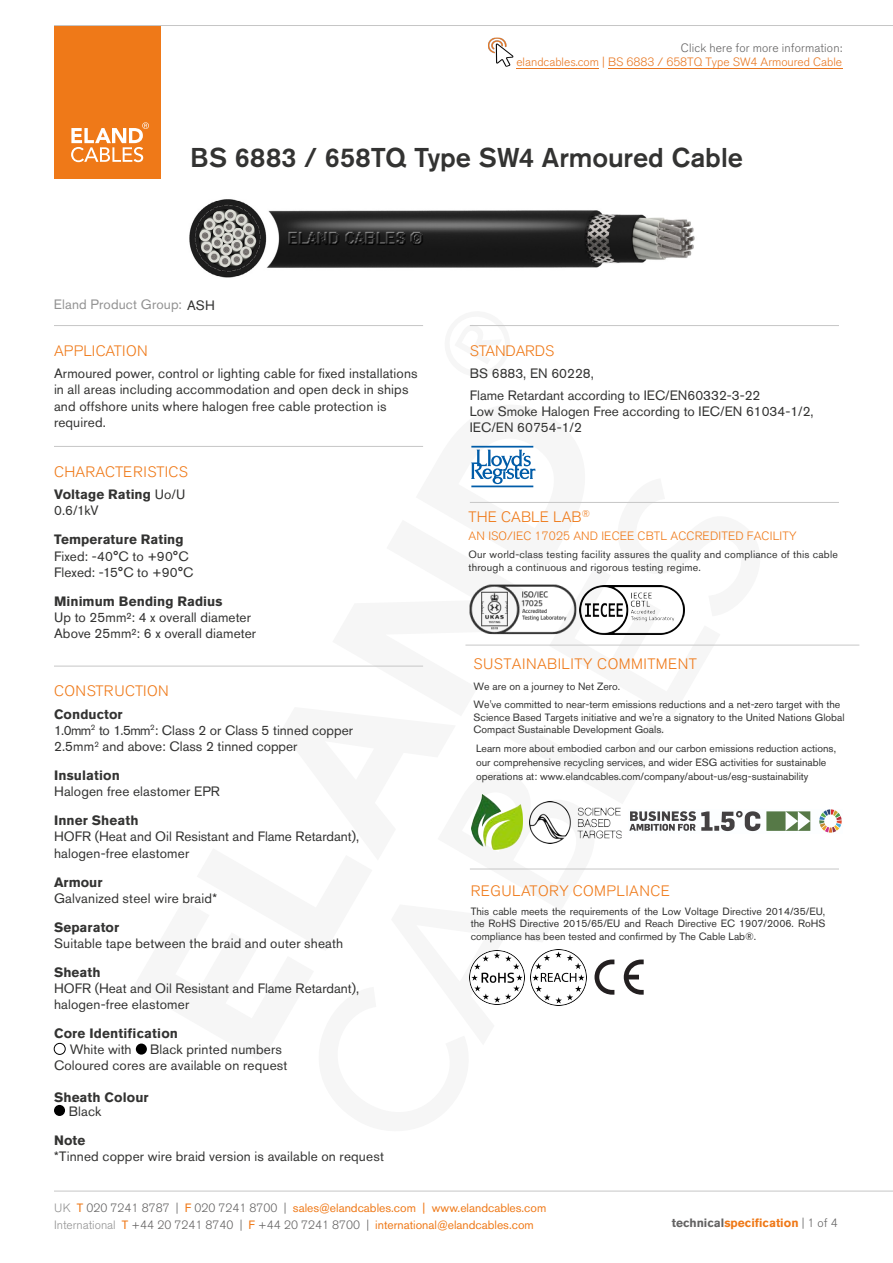
<style>
.page{position:relative;width:893px;height:1263px;background:#fff}
.page>*{position:absolute;margin:0;border:0;box-sizing:border-box;transform-origin:0 0}
.t1{font:500 27px "Akzidenz Grotesk BE";color:#333332}
.t2{font:300 15px "Akzidenz Grotesk BE";letter-spacing:.03em;color:#ef7918}
.t3{font:300 15px "Akzidenz Grotesk BE";letter-spacing:.01em;color:#ef7918}
.t4{font:300 15px "Akzidenz Grotesk BE";letter-spacing:-.01em;color:#ef7918}
.t5{font:13.5px/16.2px "Akzidenz Grotesk BE";letter-spacing:.01em;color:#333332}
.t6{font:700 13.5px/16.2px "Akzidenz Grotesk BE";letter-spacing:.01em;color:#333332}
.t7{font:13.5px "Akzidenz Grotesk BE";letter-spacing:.01em;color:#929292}
.t8{font:12px/17.5px "Akzidenz Grotesk BE";color:#ef7918}
.t9{font:300 12px "Akzidenz Grotesk BE";color:#e87722}
.t10{font:300 12px "Akzidenz Grotesk BE";letter-spacing:.015em;color:#ef7918}
.t11{font:300 12px "Akzidenz Grotesk BE";letter-spacing:.015em;color:#646363}
.t12{font:700 12px "Akzidenz Grotesk BE";color:#ef7918}
.t13{font:10.5px/13.6px "Akzidenz Grotesk BE";color:#333332}
.t14{font:10.5px/12.8px "Akzidenz Grotesk BE";letter-spacing:.02em;color:#333332}
.s1{color:#333332}
.s2{font-weight:400}
.s3{font-weight:700}
.s4{font-weight:300;color:#929292}
.s5{font-weight:300;color:#646363}
.s6{color:#646363}
</style>
<div class="page">
<div style="left:54px;top:26px;width:106px;height:153px;background:#ef7918"></div>
<svg style="left:71px;top:122px;width:78px;height:40px"></svg>
<hr style="left:54px;top:25px;width:839px;height:1px;background:#c6c6c6">
<hr style="left:54px;top:1191px;width:839px;height:1px;background:#c6c6c6">
<hr style="left:608px;top:68px;width:234px;height:1px;background:#e87722">
<hr style="left:516px;top:68px;width:83px;height:1px;background:#e87722">
<hr style="left:54px;top:325px;width:369px;height:1px;background:#c6c6c6">
<hr style="left:54px;top:446px;width:369px;height:1px;background:#c6c6c6">
<hr style="left:54px;top:666px;width:369px;height:1px;background:#c6c6c6">
<div style="left:54px;top:1043px;width:11px;height:11px;border:1px solid #000;border-radius:50%"></div>
<div style="left:136px;top:1043px;width:11px;height:11px;background:#000;border-radius:50%"></div>
<div style="left:54px;top:1105px;width:11px;height:11px;background:#000;border-radius:50%"></div>
<hr style="left:470px;top:325px;width:369px;height:1px;background:#c6c6c6">
<hr style="left:470px;top:869px;width:369px;height:1px;background:#c6c6c6">
<hr style="left:471px;top:485px;width:62px;height:2px;background:#005ca8">
<hr style="left:471px;top:446px;width:62px;height:2px;background:#005ca8">
<svg style="left:471px;top:450px;width:64px;height:34px"></svg>
<img style="left:189px;top:199px;width:506px;height:79px">
<img style="left:488px;top:37px;width:26px;height:30px">
<hr style="left:470px;top:502px;width:369px;height:1px;background:#c6c6c6">
<img style="left:587px;top:586px;width:98px;height:48px">
<img style="left:469px;top:584px;width:118px;height:51px">
<hr style="left:465px;top:645px;width:394px;height:1px;background:#c6c6c6">
<img style="left:472px;top:795px;width:50px;height:54px">
<img style="left:629px;top:809px;width:213px;height:24px">
<img style="left:529px;top:801px;width:92px;height:42px">
<svg style="left:594px;top:959px;width:20px;height:36px"></svg>
<svg style="left:624px;top:959px;width:20px;height:36px"></svg>
<img style="left:469px;top:950px;width:55px;height:55px">
<img style="left:530px;top:949px;width:56px;height:56px">
<p class="t11" style="left:681px;top:41px;width:163px">Click here for more information:</p>
<p class="t9" style="left:516px;top:55px;width:327px">elandcables.com | BS 6883 / 658TQ Type SW4 Armoured Cable</p>
<h1 class="t1" style="left:190px;top:141px;width:554px">BS 6883 / 658TQ Type SW4 Armoured Cable</h1>
<p class="t7" style="left:54px;top:296px;width:163px">Eland Product Group: <span class="s1">ASH</span></p>
<p class="t2" style="left:54px;top:342px;width:95px">APPLICATION</p>
<p class="t5" style="left:54px;top:365px;width:365px">Armoured power, control or lighting cable for fixed installations in all areas including accommodation and open deck in ships and offshore units where halogen free cable protection is required.</p>
<p class="t3" style="left:54px;top:463px;width:135px">CHARACTERISTICS</p>
<p class="t6" style="left:54px;top:486px;width:133px">Voltage Rating <span class="s2">Uo/U<br>0.6/1kV</span></p>
<p class="t6" style="left:54px;top:531px;width:131px">Temperature Rating</p>
<p class="t5" style="left:54px;top:548px;width:141px">Fixed: -40°C to +90°C<br>Flexed: -15°C to +90°C</p>
<p class="t6" style="left:54px;top:593px;width:170px">Minimum Bending Radius</p>
<p class="t5" style="left:54px;top:609px;width:204px">Up to 25mm²: 4 x overall diameter<br>Above 25mm²: 6 x overall diameter</p>
<p class="t2" style="left:54px;top:683px;width:116px">CONSTRUCTION</p>
<p class="t5" style="left:54px;top:706px;width:301px"><span class="s3">Conductor<br></span>1.0mm<sup>2</sup> to 1.5mm<sup>2</sup>: Class 2 or Class 5 tinned copper<br>2.5mm<sup>2</sup> and above: Class 2 tinned copper</p>
<p class="t6" style="left:54px;top:767px;width:68px">Insulation</p>
<p class="t5" style="left:54px;top:783px;width:167px">Halogen free elastomer EPR</p>
<p class="t6" style="left:54px;top:812px;width:86px">Inner Sheath</p>
<p class="t5" style="left:54px;top:828px;width:307px">HOFR (Heat and Oil Resistant and Flame Retardant), halogen-free elastomer</p>
<p class="t6" style="left:54px;top:874px;width:50px">Armour</p>
<p class="t5" style="left:54px;top:890px;width:165px">Galvanized steel wire braid*</p>
<p class="t6" style="left:54px;top:919px;width:67px">Separator</p>
<p class="t5" style="left:54px;top:935px;width:291px">Suitable tape between the braid and outer sheath</p>
<p class="t6" style="left:54px;top:964px;width:48px">Sheath</p>
<p class="t5" style="left:54px;top:980px;width:307px">HOFR (Heat and Oil Resistant and Flame Retardant), halogen-free elastomer</p>
<p class="t6" style="left:54px;top:1025px;width:126px">Core Identification</p>
<p class="t5" style="left:70px;top:1041px;width:63px">White with</p>
<p class="t5" style="left:54px;top:1041px;width:235px;text-indent:96px">Black printed numbers<br>Coloured cores are available on request</p>
<p class="t6" style="left:54px;top:1089px;width:96px">Sheath Colour</p>
<p class="t5" style="left:69px;top:1103px;width:34px">Black</p>
<p class="t6" style="left:54px;top:1132px;width:33px">Note</p>
<p class="t5" style="left:54px;top:1148px;width:331px">*Tinned copper wire braid version is available on request</p>
<p class="t4" style="left:470px;top:342px;width:86px">STANDARDS</p>
<p class="t5" style="left:470px;top:363px;width:292px;line-height:21.6px">BS 6883, EN 60228,<br>Flame Retardant according to IEC/EN60332-3-22</p>
<p class="t5" style="left:470px;top:403px;width:345px">Low Smoke Halogen Free according to IEC/EN 61034-1/2,<br>IEC/EN 60754-1/2</p>
<p class="t3" style="left:469px;top:508px;width:123px">THE CABLE LAB<sup>®</sup></p>
<p class="t10" style="left:469px;top:529px;width:330px">AN ISO/IEC 17025 AND IECEE CBTL ACCREDITED FACILITY</p>
<p class="t14" style="left:468px;top:548px;width:371px">Our world-class testing facility assures the quality and compliance of this cable through a continuous and rigorous testing regime.</p>
<p class="t2" style="left:473px;top:655px;width:225px">SUSTAINABILITY COMMITMENT</p>
<p class="t13" style="left:474px;top:677px;width:368px;line-height:18.1px">We are on a journey to Net Zero.<br>We've committed to near-term emissions reductions and a net-zero target with the</p>
<p class="t13" style="left:474px;top:711px;width:372px;line-height:12.6px">Science Based Targets initiative and we're a signatory to the United Nations Global<br>Compact Sustainable Development Goals.</p>
<p class="t13" style="left:476px;top:742px;width:361px">Learn more about embodied carbon and our carbon emissions reduction actions, our comprehensive recycling services, and wider ESG activities for sustainable operations at: www.elandcables.com/company/about-us/esg-sustainability</p>
<p class="t2" style="left:471px;top:882px;width:201px">REGULATORY COMPLIANCE</p>
<p class="t13" style="left:471px;top:904px;width:356px;line-height:12.9px;text-align:justify">This cable meets the requirements of the Low Voltage Directive 2014/35/EU, the RoHS Directive 2015/65/EU and Reach Directive EC 1907/2006. RoHS compliance has been tested and confirmed by The Cable Lab®.</p>
<p class="t8" style="left:54px;top:1199px;width:494px"><span class="s4">UK</span> T <span class="s5">020 7241 8787 |</span> F <span class="s5">020 7241 8700 |</span> sales@elandcables.com | www.elandcables.com<br><span class="s4">International</span> T <span class="s5">+44 20 7241 8740 |</span> F <span class="s5">+44 20 7241 8700 |</span> international@elandcables.com</p>
<p class="t12" style="left:672px;top:1216px;width:167px"><span class="s6">technical</span>specification <span class="s5">| 1 of 4</span></p>
</div>
